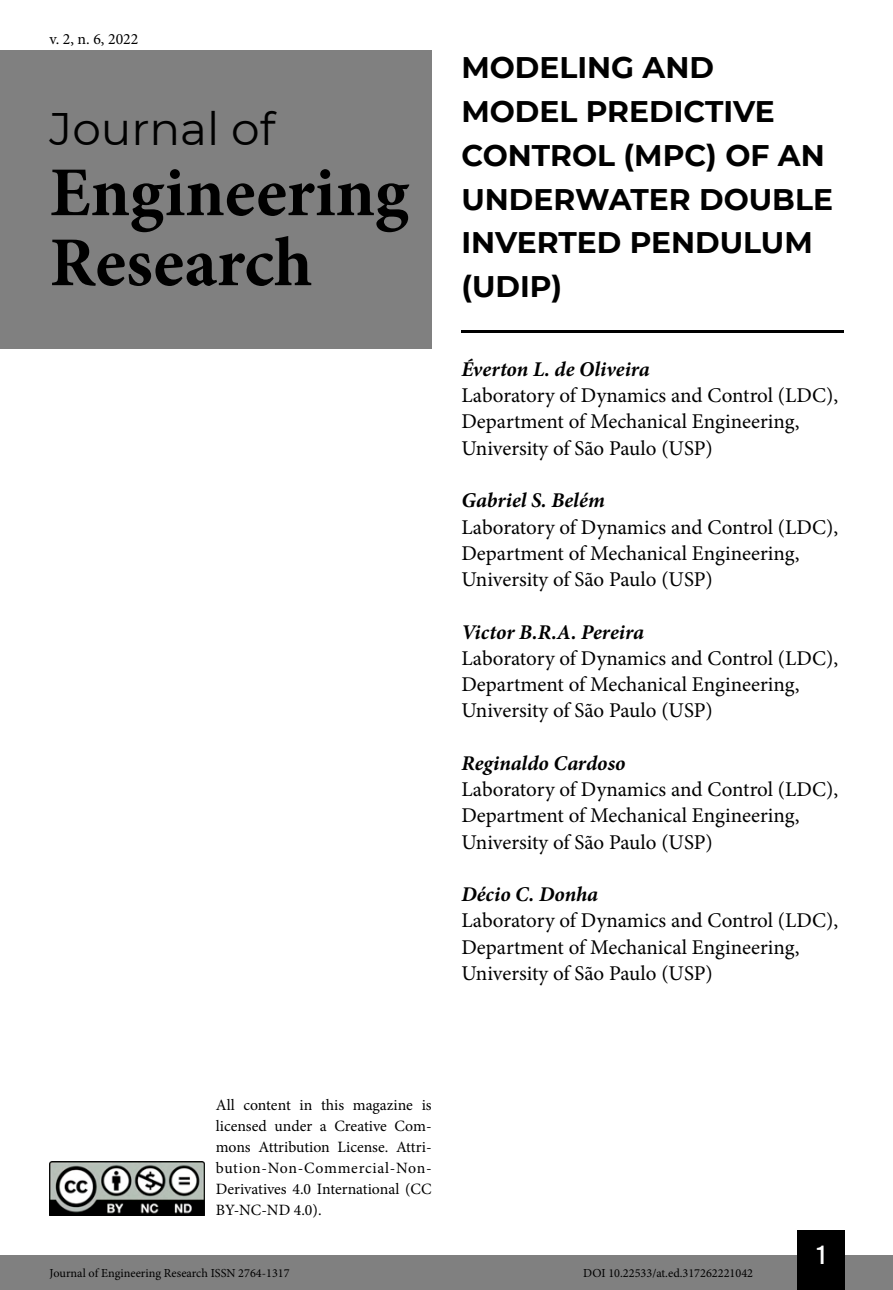
<style>
.page{position:relative;width:893px;height:1290px;background:#fff}
.page>*{position:absolute;margin:0;border:0;box-sizing:border-box;transform-origin:0 0}
.t1{font:700 70px/70px "Minion Pro";color:#000}
.t2{font:45.5px "Montserrat";color:#000}
.Título_Artigo{font:700 29.75px/43.8px "Montserrat";color:#000}
.t3{font:26.25px "Bebas Kai";color:#fff}
.Infos_autor{font:21px/26.2px "Minion Pro";color:#000}
.Autor{font:italic 700 21px "Minion Pro";color:#000}
.t4{font:15.75px/21px "Minion Pro";color:#000;text-align:justify}
.t5{font:12.25px "Minion Pro";color:#000}
</style>
<div class="page">
<div style="left:0;top:1255px;width:893px;height:35px;background:#808080"></div>
<div style="left:797px;top:1230px;width:48px;height:60px;background:#000"></div>
<img style="left:50px;top:1161px;width:154px;height:54px">
<div style="left:0;top:50px;width:432px;height:298px;background:#808080"></div>
<hr style="left:461px;top:330px;width:382px;height:2px;background:#000">
<p class="t4" style="left:50px;top:28px;width:90px">v. 2, n. 6, 2022</p>
<h2 class="t2" style="left:50px;top:98px;width:227px">Journal of</h2>
<h1 class="t1" style="left:50px;top:157px;width:361px">Engineering<br>Research</h1>
<p class="Título_Artigo" style="left:461px;top:44px;width:373px">MODELING AND<br>MODEL PREDICTIVE<br>CONTROL (MPC) OF AN<br>UNDERWATER DOUBLE<br>INVERTED PENDULUM (UDIP)</p>
<p class="Autor" style="left:461px;top:354px;width:190px">Éverton L. de Oliveira</p>
<p class="Infos_autor" style="left:461px;top:382px;width:378px">Laboratory of Dynamics and Control (LDC),<br>Department of Mechanical Engineering,<br>University of São Paulo (USP)</p>
<p class="Autor" style="left:461px;top:485px;width:145px">Gabriel S. Belém</p>
<p class="Infos_autor" style="left:461px;top:514px;width:378px">Laboratory of Dynamics and Control (LDC),<br>Department of Mechanical Engineering,<br>University of São Paulo (USP)</p>
<p class="Autor" style="left:461px;top:617px;width:184px">Victor B.R.A. Pereira</p>
<p class="Infos_autor" style="left:461px;top:645px;width:378px">Laboratory of Dynamics and Control (LDC),<br>Department of Mechanical Engineering,<br>University of São Paulo (USP)</p>
<p class="Autor" style="left:461px;top:748px;width:166px">Reginaldo Cardoso</p>
<p class="Infos_autor" style="left:461px;top:776px;width:378px">Laboratory of Dynamics and Control (LDC),<br>Department of Mechanical Engineering,<br>University of São Paulo (USP)</p>
<p class="Autor" style="left:461px;top:879px;width:138px">Décio C. Donha</p>
<p class="Infos_autor" style="left:461px;top:907px;width:378px">Laboratory of Dynamics and Control (LDC),<br>Department of Mechanical Engineering,<br>University of São Paulo (USP)</p>
<p class="t4" style="left:216px;top:1095px;width:217px">All content in this magazine is licensed under a Creative Com&shy;mons Attribution License. Attri&shy;bution-Non-Commercial-Non-Derivatives 4.0 International (CC BY-NC-ND 4.0).</p>
<p class="t3" style="left:817px;top:1241px;width:10px">1</p>
<p class="t5" style="left:50px;top:1265px;width:242px">Journal of Engineering Research ISSN 2764-1317</p>
<p class="t5" style="left:583px;top:1265px;width:171px">DOI 10.22533/at.ed.317262221042</p>
</div>
